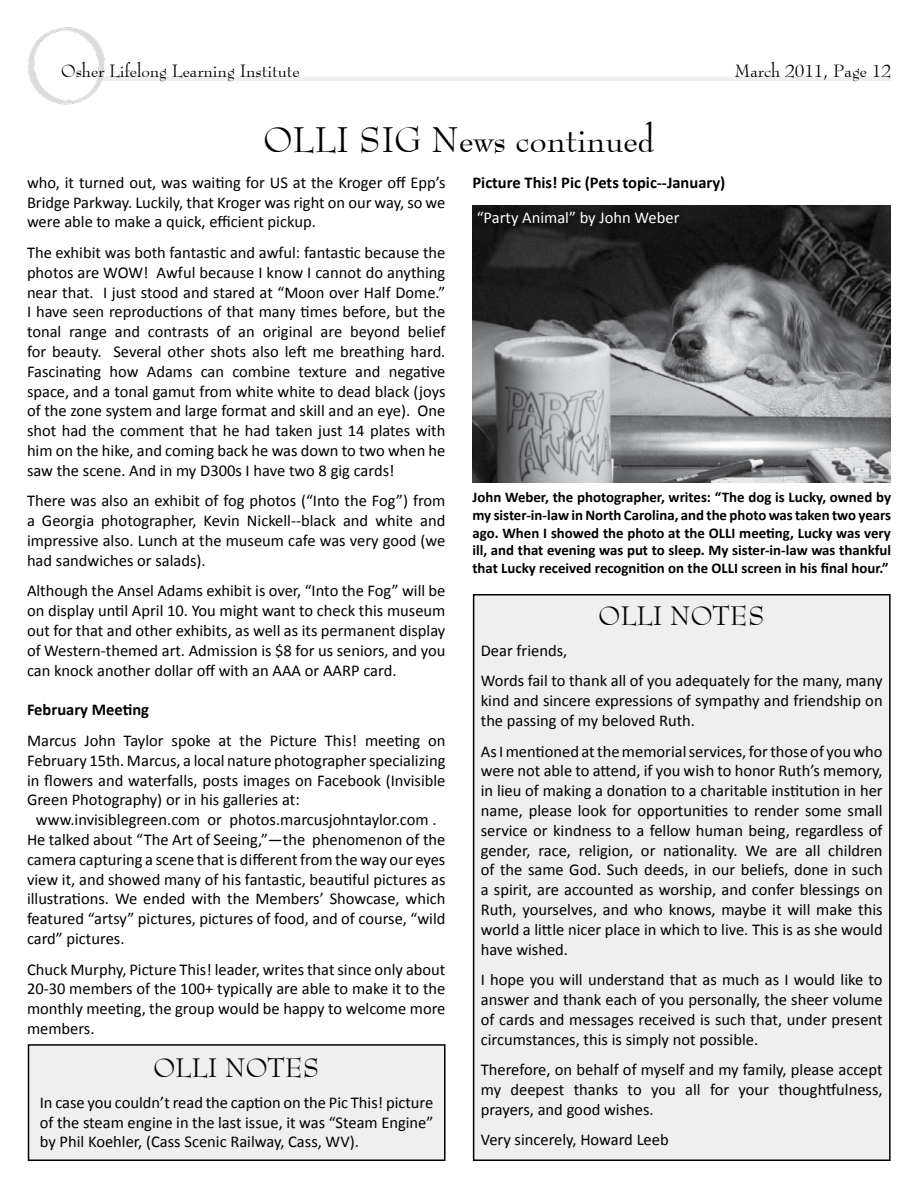
<style>
.page{position:relative;width:918px;height:1188px;background:#fff}
.page>*{position:absolute;margin:0;border:0;box-sizing:border-box;transform-origin:0 0}
.t1{font:36px "Bernhart Normal";color:#000}
.t2{font:27px "Bernhart Normal";color:#000}
.t3{font:18px "Bernhart Normal";color:#000}
.t4{font:16.5px/19.8px "Calibri";color:#000;text-align:justify}
.t5{font:700 16.5px "Calibri";color:#000}
.t6{font:16.5px "Calibri";color:#fff}
.t7{font:700 14.85px/17.9px "Calibri";color:#000;text-align:justify}
</style>
<div class="page">
<div style="left:99px;top:76px;width:792px;height:5px;background:#efeff0"></div>
<img style="left:27px;top:27px;width:78px;height:78px">
<img style="left:472px;top:205px;width:419px;height:277px">
<div style="left:474px;top:207px;width:216px;height:30px;background:#000;opacity:.75"></div>
<div style="left:28px;top:1045px;width:417px;height:115px;background:#efeff0"></div>
<div style="left:28px;top:1044px;width:418px;height:117px;border:2px solid #000"></div>
<div style="left:474px;top:595px;width:416px;height:565px;background:#efeff0"></div>
<div style="left:473px;top:594px;width:418px;height:567px;border:2px solid #000"></div>
<p class="t3" style="left:61px;top:60px;width:240px">Osher Lifelong Learning Institute</p>
<p class="t3" style="left:735px;top:60px;width:158px">March 2011, Page 12</p>
<h1 class="t1" style="left:264px;top:118px;width:392px">OLLI SIG News continued</h1>
<p class="t4" style="left:27px;top:172px;width:420px">who, it turned out, was waiting for US at the Kroger off Epp’s Bridge Parkway. Luckily, that Kroger was right on our way, so we were able to make a quick, efficient pickup.</p>
<p class="t4" style="left:27px;top:242px;width:420px">The exhibit was both fantastic and awful: fantastic because the photos are WOW! Awful because I know I cannot do anything near that. I just stood and stared at “Moon over Half Dome.” I have seen reproductions of that many times before, but the tonal range and contrasts of an original are beyond belief for beauty. Several other shots also left me breathing hard.<br>Fascinating how Adams can combine texture and negative space, and a tonal gamut from white white to dead black (joys of the zone system and large format and skill and an eye). One shot had the comment that he had taken just 14 plates with him on the hike, and coming back he was down to two when he saw the scene. And in my D300s I have two 8 gig cards!</p>
<p class="t4" style="left:27px;top:490px;width:420px">There was also an exhibit of fog photos (“Into the Fog”) from a Georgia photographer, Kevin Nickell--black and white and impressive also. Lunch at the museum cafe was very good (we had sandwiches or salads).</p>
<p class="t4" style="left:27px;top:580px;width:420px">Although the Ansel Adams exhibit is over, “Into the Fog” will be on display until April 10. You might want to check this museum out for that and other exhibits, as well as its permanent display of Western-themed art. Admission is $8 for us seniors, and you can knock another dollar off with an AAA or AARP card.</p>
<p class="t5" style="left:27px;top:700px;width:124px">February Meeting</p>
<p class="t4" style="left:27px;top:730px;width:420px">Marcus John Taylor spoke at the Picture This! meeting on</p>
<p class="t4" style="left:27px;top:750px;width:420px">February 15th. Marcus, a local nature photographer specializing</p>
<p class="t4" style="left:27px;top:769px;width:420px">in flowers and waterfalls, posts images on Facebook (Invisible</p>
<p class="t4" style="left:27px;top:789px;width:274px">Green Photography) or in his galleries at:</p>
<p class="t4" style="left:36px;top:809px;width:402px">www.invisiblegreen.com or photos.marcusjohntaylor.com .</p>
<p class="t4" style="left:27px;top:829px;width:420px">He talked about “The Art of Seeing,”—the phenomenon of the</p>
<p class="t4" style="left:27px;top:849px;width:420px">camera capturing a scene that is different from the way our eyes</p>
<p class="t4" style="left:27px;top:868px;width:420px">view it, and showed many of his fantastic, beautiful pictures as</p>
<p class="t4" style="left:27px;top:888px;width:420px">illustrations. We ended with the Members’ Showcase, which</p>
<p class="t4" style="left:27px;top:908px;width:420px">featured “artsy” pictures, pictures of food, and of course, “wild</p>
<p class="t4" style="left:27px;top:928px;width:99px">card” pictures.</p>
<p class="t4" style="left:27px;top:958px;width:420px">Chuck Murphy, Picture This! leader, writes that since only about 20-30 members of the 100+ typically are able to make it to the monthly meeting, the group would be happy to welcome more members.</p>
<p class="t5" style="left:472px;top:172px;width:254px">Picture This! Pic (Pets topic--January)</p>
<p class="t6" style="left:477px;top:207px;width:204px">“Party Animal” by John Weber</p>
<p class="t7" style="left:472px;top:487px;width:420px">John Weber, the photographer, writes: “The dog is Lucky, owned by my sister-in-law in North Carolina, and the photo was taken two years ago. When I showed the photo at the OLLI meeting, Lucky was very ill, and that evening was put to sleep. My sister-in-law was thankful that Lucky received recognition on the OLLI screen in his final hour.”</p>
<h2 class="t2" style="left:599px;top:600px;width:168px">OLLI NOTES</h2>
<p class="t4" style="left:481px;top:634px;width:403px;line-height:30.6px">Dear friends,<br>Words fail to thank all of you adequately for the many, many</p>
<p class="t4" style="left:481px;top:690px;width:403px">kind and sincere expressions of sympathy and friendship on the passing of my beloved Ruth.</p>
<p class="t4" style="left:481px;top:740px;width:403px">As I mentioned at the memorial services, for those of you who were not able to attend, if you wish to honor Ruth’s memory, in lieu of making a donation to a charitable institution in her name, please look for opportunities to render some small service or kindness to a fellow human being, regardless of gender, race, religion, or nationality. We are all children of the same God. Such deeds, in our beliefs, done in such a spirit, are accounted as worship, and confer blessings on Ruth, yourselves, and who knows, maybe it will make this world a little nicer place in which to live. This is as she would have wished.</p>
<p class="t4" style="left:481px;top:969px;width:403px">I hope you will understand that as much as I would like to answer and thank each of you personally, the sheer volume of cards and messages received is such that, under present circumstances, this is simply not possible.</p>
<p class="t4" style="left:481px;top:1059px;width:403px">Therefore, on behalf of myself and my family, please accept my deepest thanks to you all for your thoughtfulness, prayers, and good wishes.</p>
<p class="t4" style="left:481px;top:1129px;width:189px">Very sincerely, Howard Leeb</p>
<h2 class="t2" style="left:153px;top:1052px;width:168px">OLLI NOTES</h2>
<p class="t4" style="left:40px;top:1092px;width:395px">In case you couldn’t read the caption on the Pic This! picture of the steam engine in the last issue, it was “Steam Engine” by Phil Koehler, (Cass Scenic Railway, Cass, WV).</p>
</div>
